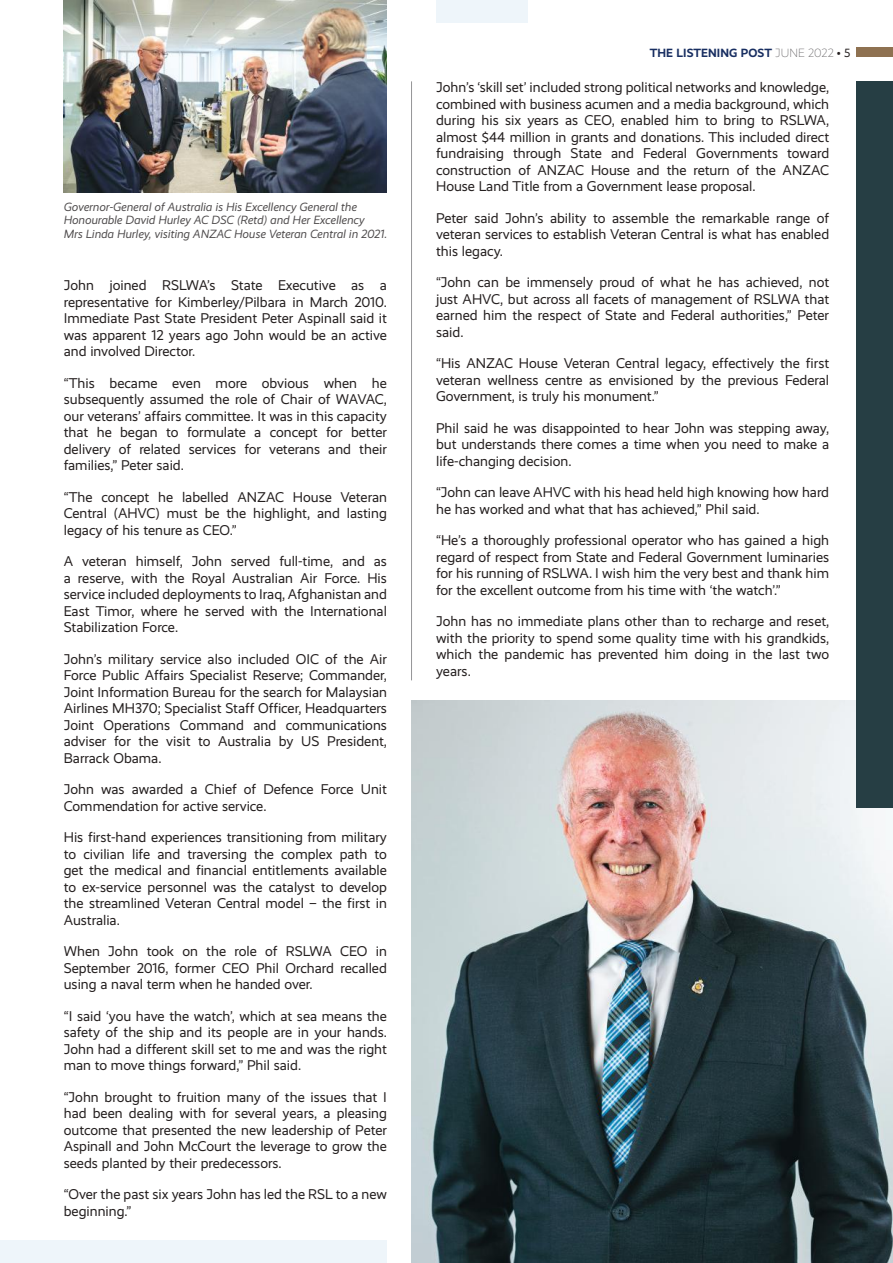
<style>
.page{position:relative;width:893px;height:1263px;background:#fff}
.page>*{position:absolute;margin:0;border:0;box-sizing:border-box;transform-origin:0 0}
.t1{font:14.25px/16.5px "Realist";color:#241f1f;text-align:justify}
.t2{font:italic 12px/13.5px "Realist";color:#4e4b4c}
.t3{font:700 12px "Realist";letter-spacing:.01em;color:#182e61}
.s1{font-weight:300;color:#656365}
.s2{font-weight:400;color:#241f1f}
</style>
<div class="page">
<img style="left:412px;top:701px;width:481px;height:562px">
<div style="left:856px;top:81px;width:37px;height:727px;background:#263e44"></div>
<div style="left:856px;top:47px;width:37px;height:10px;background:#8e7151"></div>
<img style="left:64px;top:0;width:323px;height:193px">
<div style="left:0;top:1241px;width:387px;height:22px;background:#eef5fa"></div>
<hr style="left:411px;top:81px;width:1px;height:599px;background:#969698">
<div style="left:436px;top:0;width:91px;height:23px;background:#eef5fa"></div>
<p class="t2" style="left:64px;top:200px;width:325px">Governor-General of Australia is His Excellency General the<br>Honourable David Hurley AC DSC (Retd) and Her Excellency<br>Mrs Linda Hurley, visiting ANZAC House Veteran Central in 2021.</p>
<p class="t1" style="left:64px;top:277px;width:325px">John joined RSLWA’s State Executive as a representative for Kimberley/Pilbara in March 2010.<br>Immediate Past State President Peter Aspinall said it was apparent 12 years ago John would be an active and involved Director.</p>
<p class="t1" style="left:64px;top:375px;width:325px">“This became even more obvious when he subsequently assumed the role of Chair of WAVAC, our veterans’ affairs committee. It was in this capacity that he began to formulate a concept for better delivery of related services for veterans and their families,” Peter said.</p>
<p class="t1" style="left:64px;top:489px;width:325px">“The concept he labelled ANZAC House Veteran Central (AHVC) must be the highlight, and lasting legacy of his tenure as CEO.”</p>
<p class="t1" style="left:64px;top:553px;width:325px">A veteran himself, John served full-time, and as a reserve, with the Royal Australian Air Force. His service included deployments to Iraq, Afghanistan and East Timor, where he served with the International Stabilization Force.</p>
<p class="t1" style="left:64px;top:651px;width:325px">John’s military service also included OIC of the Air Force Public Affairs Specialist Reserve; Commander, Joint Information Bureau for the search for Malaysian Airlines MH370; Specialist Staff Officer, Headquarters Joint Operations Command and communications adviser for the visit to Australia by US President, Barrack Obama.</p>
<p class="t1" style="left:64px;top:781px;width:325px">John was awarded a Chief of Defence Force Unit<br>Commendation for active service.</p>
<p class="t1" style="left:64px;top:829px;width:325px">His first-hand experiences transitioning from military to civilian life and traversing the complex path to get the medical and financial entitlements available to ex-service personnel was the catalyst to develop the streamlined Veteran Central model – the first in Australia.</p>
<p class="t1" style="left:64px;top:943px;width:325px">When John took on the role of RSLWA CEO in September 2016, former CEO Phil Orchard recalled using a naval term when he handed over.</p>
<p class="t1" style="left:64px;top:1008px;width:325px">“I said ‘you have the watch’, which at sea means the safety of the ship and its people are in your hands.<br>John had a different skill set to me and was the right man to move things forward,” Phil said.</p>
<p class="t1" style="left:64px;top:1089px;width:325px">“John brought to fruition many of the issues that I had been dealing with for several years, a pleasing outcome that presented the new leadership of Peter Aspinall and John McCourt the leverage to grow the seeds planted by their predecessors.</p>
<p class="t1" style="left:64px;top:1186px;width:325px">“Over the past six years John has led the RSL to a new beginning.”</p>
<p class="t3" style="left:650px;top:45px;width:202px">THE LISTENING POST <span class="s1">JUNE 2022</span> <span class="s2">• 5</span></p>
<p class="t1" style="left:436px;top:79px;width:395px">John’s ‘skill set’ included strong political networks and knowledge, combined with business acumen and a media background, which during his six years as CEO, enabled him to bring to RSLWA, almost $44 million in grants and donations. This included direct fundraising through State and Federal Governments toward construction of ANZAC House and the return of the ANZAC House Land Title from a Government lease proposal.</p>
<p class="t1" style="left:436px;top:210px;width:395px">Peter said John’s ability to assemble the remarkable range of veteran services to establish Veteran Central is what has enabled this legacy.</p>
<p class="t1" style="left:436px;top:274px;width:395px">“John can be immensely proud of what he has achieved, not just AHVC, but across all facets of management of RSLWA that earned him the respect of State and Federal authorities,” Peter said.</p>
<p class="t1" style="left:436px;top:355px;width:395px">“His ANZAC House Veteran Central legacy, effectively the first veteran wellness centre as envisioned by the previous Federal Government, is truly his monument.”</p>
<p class="t1" style="left:436px;top:420px;width:395px">Phil said he was disappointed to hear John was stepping away, but understands there comes a time when you need to make a life-changing decision.</p>
<p class="t1" style="left:436px;top:484px;width:395px">“John can leave AHVC with his head held high knowing how hard he has worked and what that has achieved,” Phil said.</p>
<p class="t1" style="left:436px;top:532px;width:395px">“He’s a thoroughly professional operator who has gained a high regard of respect from State and Federal Government luminaries for his running of RSLWA. I wish him the very best and thank him for the excellent outcome from his time with ‘the watch’.”</p>
<p class="t1" style="left:436px;top:613px;width:395px">John has no immediate plans other than to recharge and reset, with the priority to spend some quality time with his grandkids, which the pandemic has prevented him doing in the last two years.</p>
</div>
